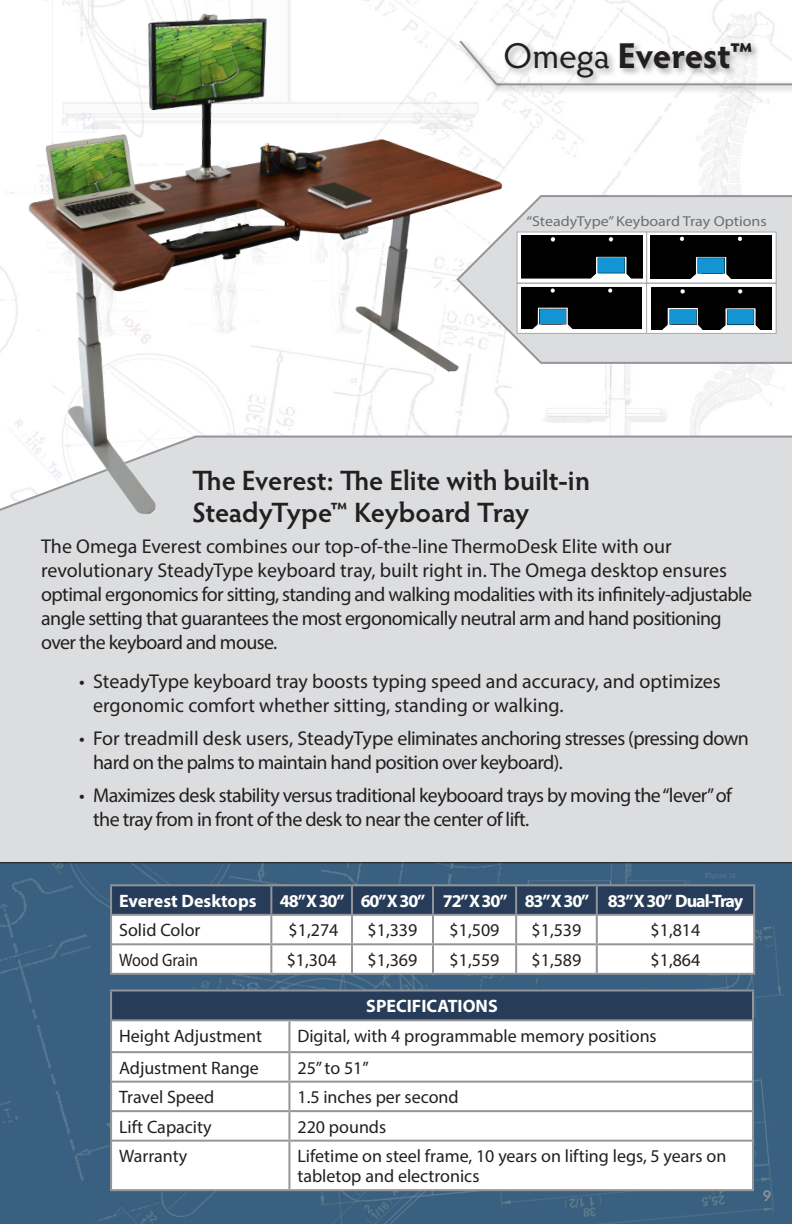
<style>
.page{position:relative;width:792px;height:1224px;background:#dcdddf}
.page>*{position:absolute;margin:0;border:0;box-sizing:border-box;transform-origin:0 0}
.Headline{font:700 36px "Hypatia Sans Pro";letter-spacing:-.015em;color:#231f20}
.Headline-2{font:600 28px/32px "Hypatia Sans Pro";letter-spacing:-.005em;color:#231f20}
.t1{font:20px/24px "Myriad Pro";letter-spacing:-.03em;color:#231f20}
.t2{font:20px/24px "Myriad Pro";color:#231f20}
.t3{font:18px/20px "Myriad Pro";color:#231f20}
.t4{font:700 18px "Myriad Pro";letter-spacing:-.005em;color:#fff}
.t5{font:700 18px "Myriad Pro";letter-spacing:-.06em;color:#fff}
.t6{font:18px "Myriad Pro";color:#231f20;scale:.89 1}
.t7{font:600 16px "Hypatia Sans Pro";color:#8f9194}
.t8{font:14.4px "Myriad Pro";color:#6c6d70;scale:1.11 1}
.s1{font-weight:400}
</style>
<div class="page">
<svg style="left:523px;top:0;width:269px;height:438px;background:#fbfbfb"></svg>
<svg style="left:0;top:862px;width:792px;height:362px;background:#3a6080"></svg>
<div style="left:493px;top:80px;width:299px;height:14px;background:#231f20;opacity:.4"></div>
<hr style="left:496px;top:83px;width:296px;height:2px;background:#939598">
<div style="left:502px;top:40px;width:258px;height:47px;background:#231f20;opacity:.4"></div>
<img style="left:0;top:0;width:523px;height:515px">
<div style="left:111px;top:991px;width:642px;height:29px;background:#263c58"></div>
<div style="left:112px;top:1021px;width:640px;height:168px;background:#fff"></div>
<hr style="left:110px;top:990px;width:179px;height:2px;background:#939598">
<hr style="left:110px;top:992px;width:2px;height:27px;background:#939598">
<hr style="left:289px;top:990px;width:465px;height:2px;background:#939598">
<hr style="left:752px;top:992px;width:2px;height:27px;background:#939598">
<hr style="left:110px;top:1019px;width:179px;height:2px;background:#939598">
<hr style="left:110px;top:1021px;width:2px;height:30px;background:#939598">
<hr style="left:289px;top:1019px;width:465px;height:2px;background:#939598">
<hr style="left:288px;top:1021px;width:2px;height:30px;background:#939598">
<hr style="left:752px;top:1021px;width:2px;height:30px;background:#939598">
<hr style="left:110px;top:1051px;width:179px;height:2px;background:#939598">
<hr style="left:110px;top:1053px;width:2px;height:28px;background:#939598">
<hr style="left:289px;top:1051px;width:465px;height:2px;background:#939598">
<hr style="left:288px;top:1053px;width:2px;height:28px;background:#939598">
<hr style="left:752px;top:1053px;width:2px;height:28px;background:#939598">
<hr style="left:110px;top:1081px;width:179px;height:2px;background:#939598">
<hr style="left:110px;top:1083px;width:2px;height:27px;background:#939598">
<hr style="left:289px;top:1081px;width:465px;height:2px;background:#939598">
<hr style="left:288px;top:1083px;width:2px;height:27px;background:#939598">
<hr style="left:752px;top:1083px;width:2px;height:27px;background:#939598">
<hr style="left:110px;top:1110px;width:179px;height:2px;background:#939598">
<hr style="left:110px;top:1112px;width:2px;height:28px;background:#939598">
<hr style="left:289px;top:1110px;width:465px;height:2px;background:#939598">
<hr style="left:288px;top:1112px;width:2px;height:28px;background:#939598">
<hr style="left:752px;top:1112px;width:2px;height:28px;background:#939598">
<hr style="left:110px;top:1140px;width:179px;height:2px;background:#939598">
<hr style="left:110px;top:1142px;width:2px;height:47px;background:#939598">
<hr style="left:289px;top:1140px;width:465px;height:2px;background:#939598">
<hr style="left:288px;top:1142px;width:2px;height:47px;background:#939598">
<hr style="left:752px;top:1142px;width:2px;height:47px;background:#939598">
<hr style="left:110px;top:1189px;width:179px;height:2px;background:#939598">
<hr style="left:289px;top:1189px;width:465px;height:2px;background:#939598">
<svg style="left:112px;top:886px;width:641px;height:87px;background:#b5bdc6"></svg>
<hr style="left:110px;top:884px;width:161px;height:2px;background:#939598">
<hr style="left:110px;top:886px;width:2px;height:28px;background:#939598">
<hr style="left:271px;top:884px;width:81px;height:2px;background:#939598">
<hr style="left:270px;top:886px;width:2px;height:28px;background:#939598">
<hr style="left:352px;top:884px;width:81px;height:2px;background:#939598">
<hr style="left:351px;top:886px;width:2px;height:28px;background:#939598">
<hr style="left:433px;top:884px;width:83px;height:2px;background:#939598">
<hr style="left:432px;top:886px;width:2px;height:28px;background:#939598">
<hr style="left:516px;top:884px;width:81px;height:2px;background:#939598">
<hr style="left:515px;top:886px;width:2px;height:28px;background:#939598">
<hr style="left:597px;top:884px;width:158px;height:2px;background:#939598">
<hr style="left:596px;top:886px;width:2px;height:28px;background:#939598">
<hr style="left:753px;top:886px;width:2px;height:28px;background:#939598">
<hr style="left:110px;top:914px;width:161px;height:2px;background:#939598">
<hr style="left:110px;top:916px;width:2px;height:27px;background:#939598">
<hr style="left:271px;top:914px;width:81px;height:2px;background:#939598">
<hr style="left:270px;top:916px;width:2px;height:27px;background:#939598">
<hr style="left:352px;top:914px;width:81px;height:2px;background:#939598">
<hr style="left:351px;top:916px;width:2px;height:27px;background:#939598">
<hr style="left:433px;top:914px;width:83px;height:2px;background:#939598">
<hr style="left:432px;top:916px;width:2px;height:27px;background:#939598">
<hr style="left:516px;top:914px;width:81px;height:2px;background:#939598">
<hr style="left:515px;top:916px;width:2px;height:27px;background:#939598">
<hr style="left:597px;top:914px;width:158px;height:2px;background:#939598">
<hr style="left:596px;top:916px;width:2px;height:27px;background:#939598">
<hr style="left:753px;top:916px;width:2px;height:27px;background:#939598">
<hr style="left:110px;top:943px;width:161px;height:2px;background:#939598">
<hr style="left:110px;top:945px;width:2px;height:28px;background:#939598">
<hr style="left:271px;top:943px;width:81px;height:2px;background:#939598">
<hr style="left:270px;top:945px;width:2px;height:28px;background:#939598">
<hr style="left:352px;top:943px;width:81px;height:2px;background:#939598">
<hr style="left:351px;top:945px;width:2px;height:28px;background:#939598">
<hr style="left:433px;top:943px;width:83px;height:2px;background:#939598">
<hr style="left:432px;top:945px;width:2px;height:28px;background:#939598">
<hr style="left:516px;top:943px;width:81px;height:2px;background:#939598">
<hr style="left:515px;top:945px;width:2px;height:28px;background:#939598">
<hr style="left:597px;top:943px;width:158px;height:2px;background:#939598">
<hr style="left:596px;top:945px;width:2px;height:28px;background:#939598">
<hr style="left:753px;top:945px;width:2px;height:28px;background:#939598">
<hr style="left:110px;top:973px;width:161px;height:2px;background:#939598">
<hr style="left:271px;top:973px;width:81px;height:2px;background:#939598">
<hr style="left:352px;top:973px;width:81px;height:2px;background:#939598">
<hr style="left:433px;top:973px;width:83px;height:2px;background:#939598">
<hr style="left:516px;top:973px;width:81px;height:2px;background:#939598">
<hr style="left:597px;top:973px;width:158px;height:2px;background:#939598">
<svg style="left:455px;top:194px;width:337px;height:171px"></svg>
<div style="left:517px;top:283px;width:130px;height:50px;background:#fff"></div>
<img style="left:521px;top:287px;width:121px;height:43px">
<div style="left:517px;top:283px;width:130px;height:51px;border:1px solid #a8a9ad"></div>
<div style="left:647px;top:283px;width:129px;height:50px;background:#fff"></div>
<img style="left:651px;top:287px;width:121px;height:43px">
<div style="left:646px;top:283px;width:131px;height:51px;border:1px solid #a8a9ad"></div>
<svg style="left:648px;top:234px;width:127px;height:48px;background:#2b3337"></svg>
<div style="left:646px;top:232px;width:131px;height:52px;border:1px solid #a8a9ad"></div>
<svg style="left:519px;top:234px;width:126px;height:48px;background:#2b3438"></svg>
<div style="left:517px;top:232px;width:130px;height:52px;border:1px solid #a8a9ad"></div>
<p class="Headline" style="left:504px;top:30px;width:252px"><span class="s1">Omega</span> Everest™</p>
<p class="t8" style="left:526px;top:212px;width:218px">“SteadyType” Keyboard Tray Options</p>
<p class="Headline-2" style="left:192px;top:463px;width:399px">The Everest: The Elite with built-in<br>SteadyType™ Keyboard Tray</p>
<p class="t1" style="left:41px;top:534px;width:713px">The Omega Everest combines our top-of-the-line ThermoDesk Elite with our revolutionary SteadyType keyboard tray, built right in. The Omega desktop ensures optimal ergonomics for sitting, standing and walking modalities with its infinitely-adjustable angle setting that guarantees the most ergonomically neutral arm and hand positioning over the keyboard and mouse.</p>
<p class="t2" style="left:93px;top:669px;width:629px;text-indent:-14px">• SteadyType keyboard tray boosts typing speed and accuracy, and optimizes ergonomic comfort whether sitting, standing or walking.</p>
<p class="t1" style="left:93px;top:726px;width:657px;text-indent:-14px">• For treadmill desk users, SteadyType eliminates anchoring stresses (pressing down hard on the palms to maintain hand position over keyboard).</p>
<p class="t1" style="left:93px;top:783px;width:640px;text-indent:-14px">• Maximizes desk stability versus traditional keybooard trays by moving the “lever” of the tray from in front of the desk to near the center of lift.</p>
<p class="t4" style="left:119px;top:889px;width:139px">Everest Desktops</p>
<p class="t4" style="left:280px;top:889px;width:66px">48” X 30”</p>
<p class="t4" style="left:361px;top:889px;width:66px">60” X 30”</p>
<p class="t4" style="left:443px;top:889px;width:66px">72” X 30”</p>
<p class="t4" style="left:525px;top:889px;width:66px">83” X 30”</p>
<p class="t5" style="left:608px;top:889px;width:137px">83” X 30” Dual-Tray</p>
<p class="t3" style="left:119px;top:920px;width:83px">Solid Color</p>
<p class="t3" style="left:289px;top:920px;width:51px">$1,274</p>
<p class="t3" style="left:368px;top:920px;width:51px">$1,339</p>
<p class="t3" style="left:450px;top:920px;width:51px">$1,509</p>
<p class="t3" style="left:532px;top:920px;width:51px">$1,539</p>
<p class="t3" style="left:651px;top:920px;width:51px">$1,814</p>
<p class="t6" style="left:119px;top:949px;width:90px">Wood Grain</p>
<p class="t3" style="left:287px;top:950px;width:51px">$1,304</p>
<p class="t3" style="left:368px;top:950px;width:51px">$1,369</p>
<p class="t3" style="left:450px;top:950px;width:51px">$1,559</p>
<p class="t3" style="left:532px;top:950px;width:51px">$1,589</p>
<p class="t3" style="left:651px;top:950px;width:51px">$1,864</p>
<p class="t4" style="left:366px;top:994px;width:133px">SPECIFICATIONS</p>
<p class="t3" style="left:119px;top:1026px;width:144px">Height Adjustment</p>
<p class="t3" style="left:297px;top:1026px;width:361px">Digital, with 4 programmable memory positions</p>
<p class="t3" style="left:119px;top:1057px;width:141px">Adjustment Range</p>
<p class="t3" style="left:297px;top:1057px;width:73px">25” to 51”</p>
<p class="t3" style="left:119px;top:1087px;width:97px">Travel Speed</p>
<p class="t3" style="left:297px;top:1087px;width:163px">1.5 inches per second</p>
<p class="t3" style="left:119px;top:1116px;width:94px">Lift Capacity</p>
<p class="t3" style="left:297px;top:1116px;width:90px">220 pounds</p>
<p class="t3" style="left:119px;top:1146px;width:70px">Warranty</p>
<p class="t3" style="left:297px;top:1146px;width:430px">Lifetime on steel frame, 10 years on lifting legs, 5 years on tabletop and electronics</p>
<p class="t7" style="left:763px;top:1185px;width:10px">9</p>
</div>
